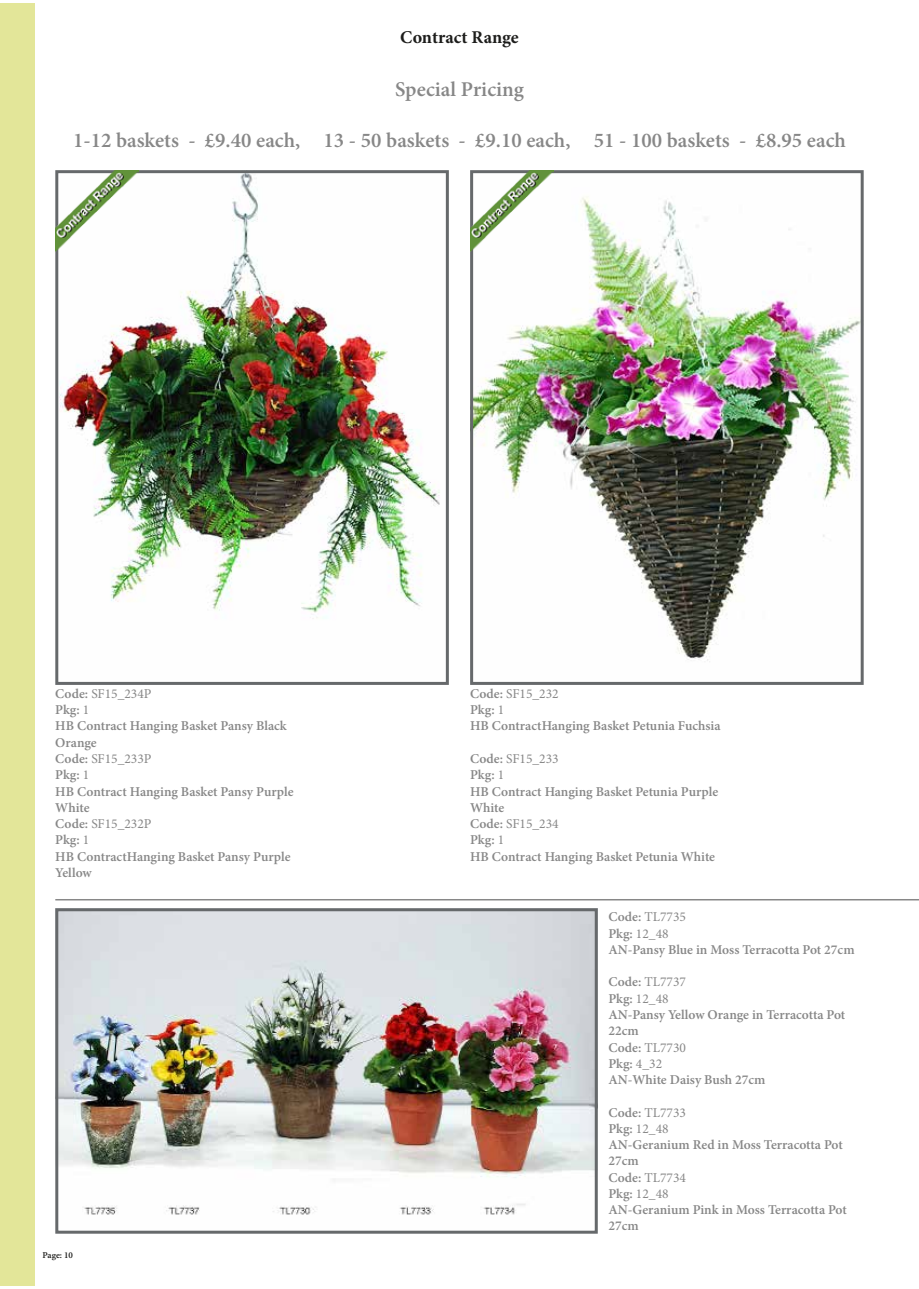
<style>
.page{position:relative;width:919px;height:1289px;background:#fff}
.page>*{position:absolute;margin:0;border:0;box-sizing:border-box;transform-origin:0 0}
.t1{font:600 21px "Minion Pro";color:#878787}
.t2{font:700 18px "Minion Pro";color:#1d1d1b}
.t3{font:600 13.5px/16.2px "Minion Pro";color:#878787}
.t4{font:600 9px "Minion Pro";letter-spacing:-.005em;color:#1d1d1b}
.s1{font-weight:400}
</style>
<div class="page">
<div style="left:0;top:3px;width:34px;height:1282px;background:#e3e699"></div>
<img style="left:474px;top:196px;width:385px;height:466px">
<div style="left:470px;top:170px;width:393px;height:515px;border:3px solid #66696b"></div>
<img style="left:59px;top:174px;width:381px;height:445px">
<div style="left:55px;top:170px;width:394px;height:515px;border:3px solid #66696b"></div>
<img style="left:55px;top:170px;width:83px;height:81px">
<img style="left:470px;top:170px;width:83px;height:81px">
<hr style="left:55px;top:899px;width:863px;height:1px;background:#878787">
<img style="left:59px;top:912px;width:534px;height:303px">
<div style="left:55px;top:908px;width:542px;height:325px;border:3px solid #66696b"></div>
<h2 class="t2" style="left:400px;top:24px;width:120px">Contract Range</h2>
<h1 class="t1" style="left:395px;top:75px;width:130px">Special Pricing</h1>
<h1 class="t1" style="left:73px;top:125px;width:774px">1-12 baskets - £9.40 each, 13 - 50 baskets - £9.10 each, 51 - 100 baskets - £8.95 each</h1>
<p class="t3" style="left:55px;top:685px;width:240px">Code: <span class="s1">SF15_234P<br></span>Pkg: <span class="s1">1<br></span>HB Contract Hanging Basket Pansy Black<br>Orange<br>Code: <span class="s1">SF15_233P<br></span>Pkg: <span class="s1">1<br></span>HB Contract Hanging Basket Pansy Purple<br>White</p>
<p class="t3" style="left:55px;top:815px;width:237px">Code: <span class="s1">SF15_232P<br></span>Pkg: <span class="s1">1<br></span>HB ContractHanging Basket Pansy Purple<br>Yellow</p>
<p class="t4" style="left:43px;top:1249px;width:32px">Page: 10</p>
<p class="t3" style="left:470px;top:685px;width:252px">Code: <span class="s1">SF15_232<br></span>Pkg: <span class="s1">1<br></span>HB ContractHanging Basket Petunia Fuchsia</p>
<p class="t3" style="left:470px;top:750px;width:250px">Code: <span class="s1">SF15_233<br></span>Pkg: <span class="s1">1<br></span>HB Contract Hanging Basket Petunia Purple<br>White<br>Code: <span class="s1">SF15_234<br></span>Pkg: <span class="s1">1<br></span>HB Contract Hanging Basket Petunia White</p>
<p class="t3" style="left:608px;top:908px;width:248px">Code: <span class="s1">TL7735<br></span>Pkg: <span class="s1">12_48<br></span>AN-Pansy Blue in Moss Terracotta Pot 27cm</p>
<p class="t3" style="left:608px;top:973px;width:238px">Code: <span class="s1">TL7737<br></span>Pkg: <span class="s1">12_48<br></span>AN-Pansy Yellow Orange in Terracotta Pot<br>22cm<br>Code: <span class="s1">TL7730<br></span>Pkg: <span class="s1">4_32<br></span>AN-White Daisy Bush 27cm</p>
<p class="t3" style="left:608px;top:1104px;width:240px">Code: <span class="s1">TL7733<br></span>Pkg: <span class="s1">12_48<br></span>AN-Geranium Red in Moss Terracotta Pot<br>27cm<br>Code: <span class="s1">TL7734<br></span>Pkg: <span class="s1">12_48<br></span>AN-Geranium Pink in Moss Terracotta Pot<br>27cm</p>
</div>
